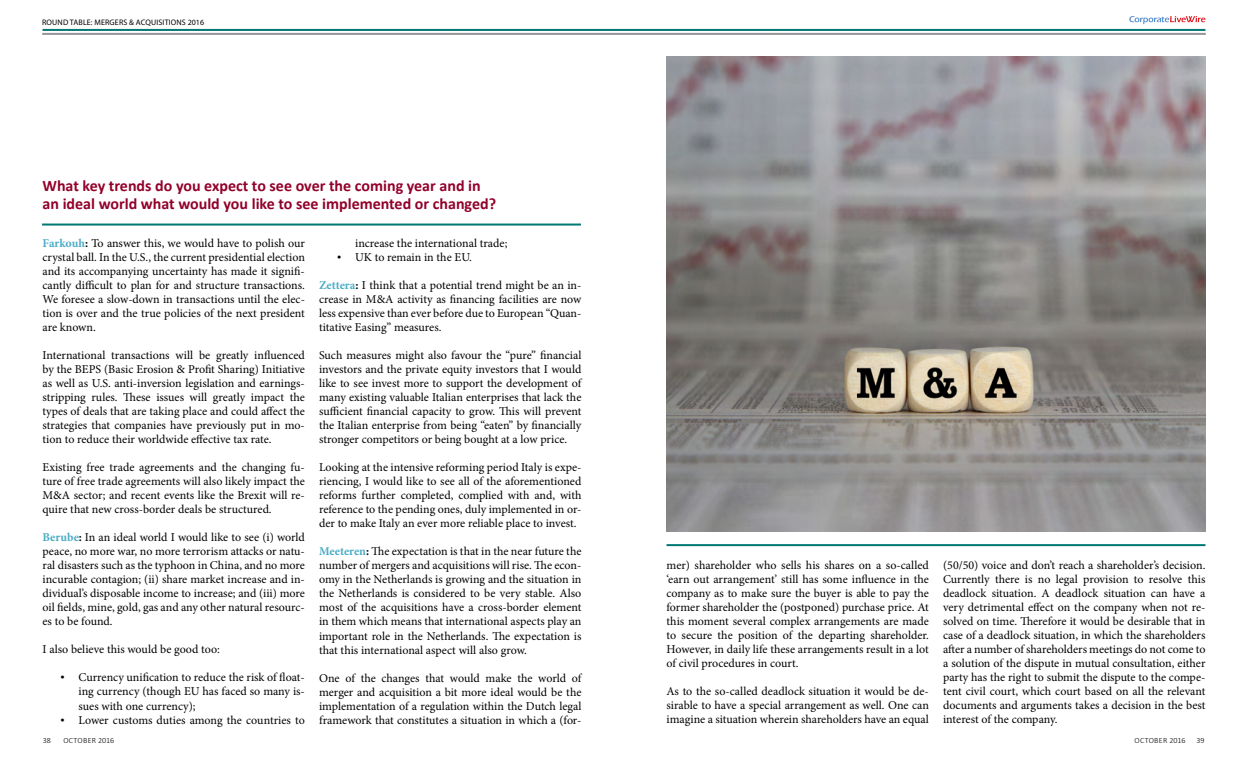
<style>
.page{position:relative;width:1248px;height:766px;background:#fff}
.page>*{position:absolute;margin:0;border:0;box-sizing:border-box;transform-origin:0 0}
.t1{font:700 16px/18px "Calibri";color:#92012b}
.t2{font:12px/14px "Minion Pro";color:#000;text-align:justify}
.t3{font:8px "Myriad Pro";letter-spacing:.02em;color:#000}
.t4{font:300 8px "Calibri";letter-spacing:.01em;color:#000}
.s1{font-weight:700;color:#4bacc6}
.s2{font-weight:700}
.s3{font-family:"Times New Roman"}
</style>
<div class="page">
<hr style="left:666px;top:544px;width:539px;height:2px;background:#007873">
<hr style="left:42px;top:223px;width:539px;height:2px;background:#007873">
<svg style="left:42px;top:32px;width:1163px;height:3px"></svg>
<hr style="left:43px;top:29px;width:1162px;height:2px;background:#007873">
<svg style="left:1129px;top:16px;width:76px;height:8px"></svg>
<img style="left:666px;top:57px;width:539px;height:474px">
<p class="t3" style="left:42px;top:17px;width:163px">ROUND TABLE: MERGERS &amp; ACQUISITIONS 2016</p>
<h1 class="t1" style="left:43px;top:177px;width:455px">What key trends do you expect to see over the coming year and in an ideal world what would you like to see implemented or changed?</h1>
<p class="t2" style="left:43px;top:236px;width:264px"><span class="s1">Farkouh</span><span class="s2">:</span> To answer this, we would have to polish our crystal ball. In the U.S., the current presidential election and its accompanying uncertainty has made it signifi&shy;cantly difficult to plan for and structure transactions.<br>We foresee a slow-down in transactions until the elec&shy;tion is over and the true policies of the next president are known.</p>
<p class="t2" style="left:43px;top:348px;width:264px">International transactions will be greatly influenced by the BEPS (Basic Erosion &amp; Profit Sharing) Initiative as well as U.S. anti-inversion legislation and earnings&shy;stripping rules. These issues will greatly impact the types of deals that are taking place and could affect the strategies that companies have previously put in mo&shy;tion to reduce their worldwide effective tax rate.</p>
<p class="t2" style="left:43px;top:460px;width:264px">Existing free trade agreements and the changing fu&shy;ture of free trade agreements will also likely impact the M&amp;A sector; and recent events like the Brexit will re&shy;quire that new cross-border deals be structured.</p>
<p class="t2" style="left:43px;top:530px;width:264px"><span class="s1">Berube</span><span class="s2">:</span> In an ideal world I would like to see (i) world peace, no more war, no more terrorism attacks or natu&shy;ral disasters such as the typhoon in China, and no more incurable contagion; (ii) share market increase and in&shy;dividual’s disposable income to increase; and (iii) more oil fields, mine, gold, gas and any other natural resourc&shy;es to be found.</p>
<p class="t2" style="left:43px;top:642px;width:179px">I also believe this would be good too:</p>
<p class="t2" style="left:79px;top:670px;width:228px;text-indent:-18px"><span class="s3">•</span> Currency unification to reduce the risk of float&shy;ing currency (though EU has faced so many is&shy;sues with one currency);</p>
<p class="t2" style="left:61px;top:712px;width:246px"><span class="s3">•</span> Lower customs duties among the countries to</p>
<p class="t2" style="left:355px;top:236px;width:154px">increase the international trade;</p>
<p class="t2" style="left:337px;top:250px;width:136px"><span class="s3">•</span> UK to remain in the EU.</p>
<p class="t2" style="left:319px;top:278px;width:264px"><span class="s1">Zettera</span><span class="s2">:</span> I think that a potential trend might be an in&shy;crease in M&amp;A activity as financing facilities are now less expensive than ever before due to European “Quan&shy;titative Easing” measures.</p>
<p class="t2" style="left:319px;top:348px;width:264px">Such measures might also favour the “pure” financial investors and the private equity investors that I would like to see invest more to support the development of many existing valuable Italian enterprises that lack the sufficient financial capacity to grow. This will prevent the Italian enterprise from being “eaten” by financially stronger competitors or being bought at a low price.</p>
<p class="t2" style="left:319px;top:460px;width:264px">Looking at the intensive reforming period Italy is expe&shy;riencing, I would like to see all of the aforementioned reforms further completed, complied with and, with reference to the pending ones, duly implemented in or&shy;der to make Italy an ever more reliable place to invest.</p>
<p class="t2" style="left:319px;top:544px;width:264px"><span class="s1">Meeteren</span><span class="s2">:</span> The expectation is that in the near future the number of mergers and acquisitions will rise. The econ&shy;omy in the Netherlands is growing and the situation in the Netherlands is considered to be very stable. Also most of the acquisitions have a cross-border element in them which means that international aspects play an important role in the Netherlands. The expectation is that this international aspect will also grow.</p>
<p class="t2" style="left:319px;top:670px;width:264px">One of the changes that would make the world of merger and acquisition a bit more ideal would be the implementation of a regulation within the Dutch legal framework that constitutes a situation in which a (for-</p>
<p class="t2" style="left:666px;top:558px;width:264px">mer) shareholder who sells his shares on a so-called ‘earn out arrangement’ still has some influence in the company as to make sure the buyer is able to pay the former shareholder the (postponed) purchase price. At this moment several complex arrangements are made to secure the position of the departing shareholder.<br>However, in daily life these arrangements result in a lot of civil procedures in court.</p>
<p class="t2" style="left:666px;top:684px;width:264px">As to the so-called deadlock situation it would be de&shy;sirable to have a special arrangement as well. One can imagine a situation wherein shareholders have an equal</p>
<p class="t2" style="left:943px;top:558px;width:264px">(50/50) voice and don’t reach a shareholder’s decision.<br>Currently there is no legal provision to resolve this deadlock situation. A deadlock situation can have a very detrimental effect on the company when not re&shy;solved on time. Therefore it would be desirable that in case of a deadlock situation, in which the shareholders after a number of shareholders meetings do not come to a solution of the dispute in mutual consultation, either party has the right to submit the dispute to the compe&shy;tent civil court, which court based on all the relevant documents and arguments takes a decision in the best interest of the company.</p>
<p class="t4" style="left:43px;top:735px;width:10px">38</p>
<p class="t4" style="left:63px;top:735px;width:52px">OCTOBER 2016</p>
<p class="t4" style="left:1134px;top:735px;width:52px">OCTOBER 2016</p>
<p class="t4" style="left:1196px;top:735px;width:10px">39</p>
</div>
